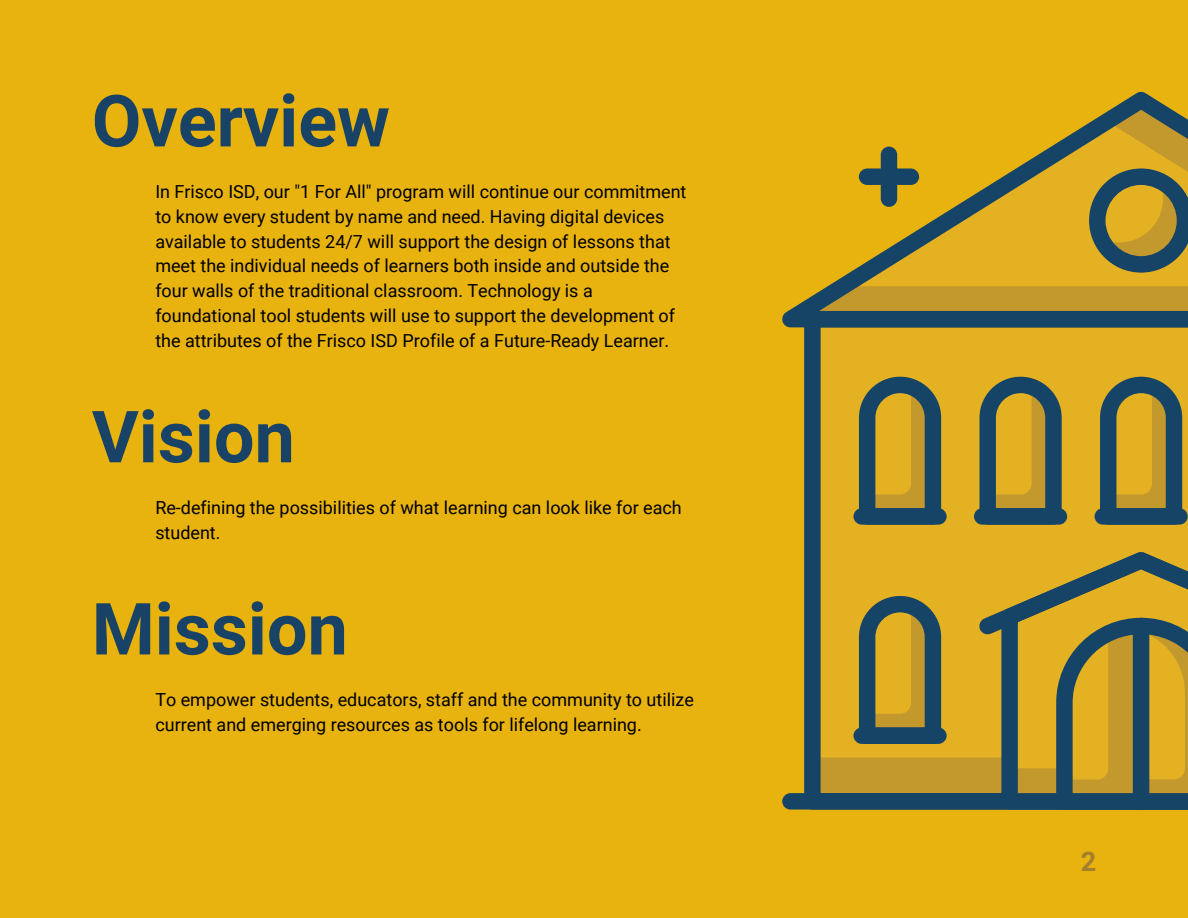
<style>
.page{position:relative;width:1188px;height:918px;background:#e8b20f}
.page>*{position:absolute;margin:0;border:0;box-sizing:border-box;transform-origin:0 0}
.t1{font:700 72px "Roboto";color:#184366}
.t2{font:700 27px "Roboto";color:#a17f2d}
.t3{font:18px/24.8px "Roboto";color:#000}
</style>
<div class="page">
<svg style="left:804px;top:327px;width:384px;height:225px;background:#d1a729"></svg>
<svg style="left:782px;top:92px;width:406px;height:235px"></svg>
<svg style="left:1089px;top:169px;width:99px;height:104px;background:#877f41"></svg>
<svg style="left:1100px;top:377px;width:82px;height:131px;background:#847d42"></svg>
<div style="left:1095px;top:508px;width:93px;height:17px;background:#154467;border-radius:8px"></div>
<svg style="left:979px;top:377px;width:83px;height:131px;background:#857d41"></svg>
<div style="left:974px;top:508px;width:93px;height:17px;background:#154467;border-radius:8px"></div>
<svg style="left:859px;top:377px;width:82px;height:131px;background:#847d42"></svg>
<div style="left:853px;top:508px;width:94px;height:17px;background:#154467;border-radius:8px"></div>
<svg style="left:782px;top:552px;width:406px;height:258px;background:#a58e36"></svg>
<div style="left:853px;top:727px;width:94px;height:17px;background:#154467;border-radius:8px"></div>
<div style="left:859px;top:169px;width:60px;height:16px;background:#154467;border-radius:8px"></div>
<div style="left:881px;top:147px;width:16px;height:60px;background:#154467;border-radius:8px"></div>
<h1 class="t1" style="left:92px;top:80px;width:300px">Overview</h1>
<p class="t3" style="left:155px;top:179px;width:533px">In Frisco ISD, our "1 For All" program will continue our commitment to know every student by name and need. Having digital devices available to students 24/7 will support the design of lessons that meet the individual needs of learners both inside and outside the four walls of the traditional classroom. Technology is a foundational tool students will use to support the development of the attributes of the Frisco ISD Profile of a Future-Ready Learner.</p>
<h1 class="t1" style="left:92px;top:396px;width:205px">Vision</h1>
<p class="t3" style="left:155px;top:495px;width:528px">Re-defining the possibilities of what learning can look like for each student.</p>
<h1 class="t1" style="left:92px;top:588px;width:258px">Mission</h1>
<p class="t3" style="left:155px;top:688px;width:540px">To empower students, educators, staff and the community to utilize current and emerging resources as tools for lifelong learning.</p>
<h2 class="t2" style="left:1081px;top:846px;width:17px">2</h2>
</div>
